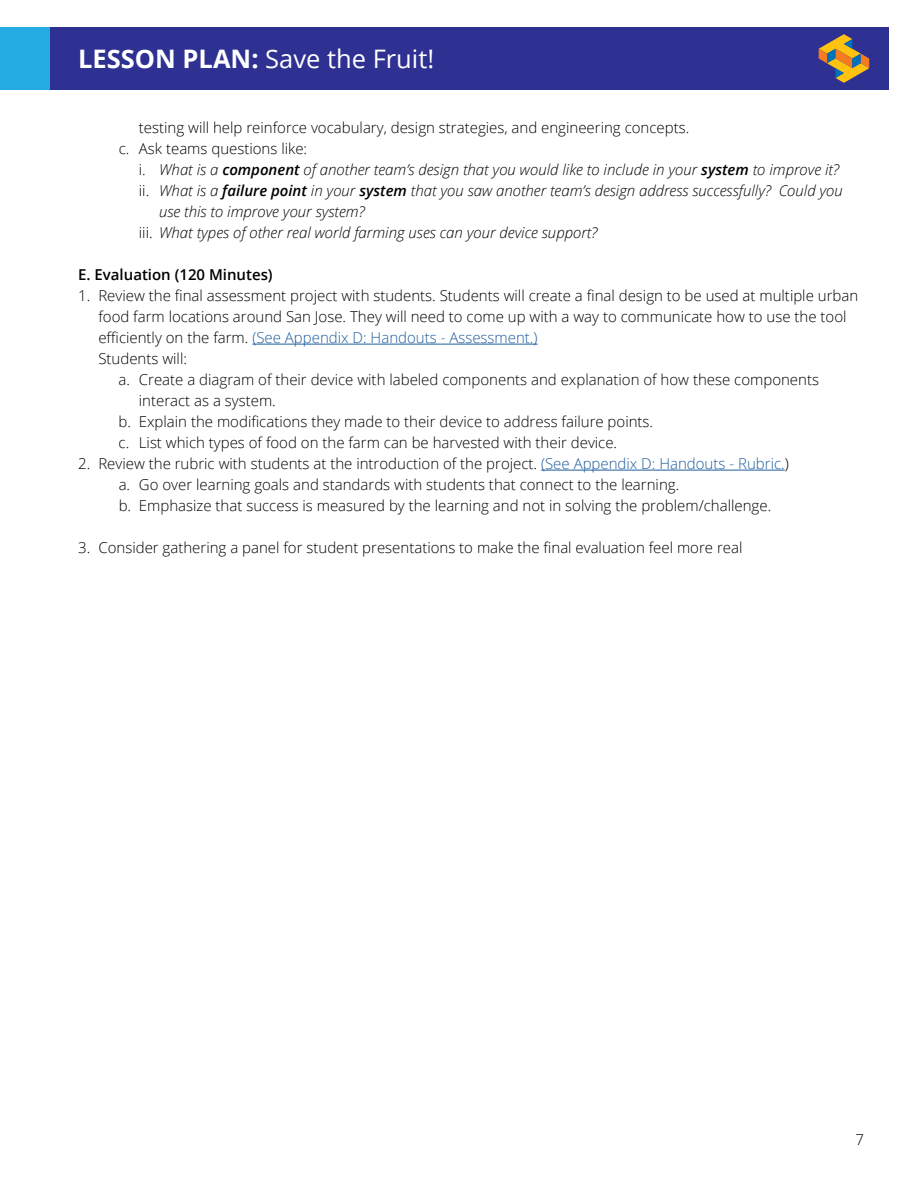
<style>
.page{position:relative;width:918px;height:1188px;background:#fff}
.page>*{position:absolute;margin:0;border:0;box-sizing:border-box;transform-origin:0 0}
.t1{font:25.5px "Open Sans";color:#fff}
.t2{font:300 15px/21px "Open Sans";color:#000}
.t3{font:italic 300 15px "Open Sans";color:#000}
.t4{font:300 15px "Open Sans";color:#215e9e}
.t5{font:600 15px "Open Sans";color:#000}
.s1{font-weight:700}
.s2{font-style:normal}
.s3{font-weight:600}
.s4{color:#000}
.s5{color:#215e9e}
</style>
<div class="page">
<div style="left:26px;top:27px;width:864px;height:63px;background:#2e3092"></div>
<svg style="left:819px;top:34px;width:50px;height:49px"></svg>
<div style="left:0;top:27px;width:50px;height:63px;background:#24abe2"></div>
<hr style="left:252px;top:344px;width:286px;height:1px;background:#215e9e">
<hr style="left:541px;top:470px;width:244px;height:1px;background:#215e9e">
<h1 class="t1" style="left:78px;top:41px;width:358px"><span class="s1">LESSON PLAN:</span> Save the Fruit!</h1>
<p class="t2" style="left:119px;top:117px;width:572px;text-indent:20px">testing will help reinforce vocabulary, design strategies, and engineering concepts. c. Ask teams questions like:</p>
<p class="t3" style="left:139px;top:159px;width:701px"><span class="s2">i.</span> What is a <span class="s3">component</span> of another team’s design that you would like to include in your <span class="s3">system</span> to improve it?</p>
<p class="t3" style="left:139px;top:180px;width:705px"><span class="s2">ii.</span> What is a <span class="s3">failure point</span> in your <span class="s3">system</span> that you saw another team’s design address successfully? Could you</p>
<p class="t3" style="left:159px;top:201px;width:207px">use this to improve your system?</p>
<p class="t3" style="left:139px;top:222px;width:460px"><span class="s2">iii.</span> What types of other real world farming uses can your device support?</p>
<p class="t5" style="left:78px;top:264px;width:196px">E. Evaluation (120 Minutes)</p>
<p class="t2" style="left:78px;top:285px;width:782px">1. Review the final assessment project with students. Students will create a final design to be used at multiple urban</p>
<p class="t2" style="left:98px;top:306px;width:750px">food farm locations around San Jose. They will need to come up with a way to communicate how to use the tool</p>
<p class="t4" style="left:98px;top:327px;width:441px"><span class="s4">efficiently on the farm.</span> (See Appendix D: Handouts - Assessment.)</p>
<p class="t2" style="left:98px;top:348px;width:90px">Students will:</p>
<p class="t2" style="left:119px;top:369px;width:702px">a. Create a diagram of their device with labeled components and explanation of how these components</p>
<p class="t2" style="left:139px;top:390px;width:138px">interact as a system.</p>
<p class="t2" style="left:119px;top:411px;width:536px">b. Explain the modifications they made to their device to address failure points.</p>
<p class="t2" style="left:119px;top:432px;width:500px">c. List which types of food on the farm can be harvested with their device.</p>
<p class="t2" style="left:119px;top:453px;width:672px;text-indent:-41px">2. Review the rubric with students at the introduction of the project. <span class="s5">(See Appendix D: Handouts - Rubric.</span>) a. Go over learning goals and standards with students that connect to the learning.<br>b. Emphasize that success is measured by the learning and not in solving the problem/challenge.</p>
<p class="t2" style="left:78px;top:537px;width:666px">3. Consider gathering a panel for student presentations to make the final evaluation feel more real</p>
<p class="t2" style="left:855px;top:1129px;width:10px">7</p>
</div>
